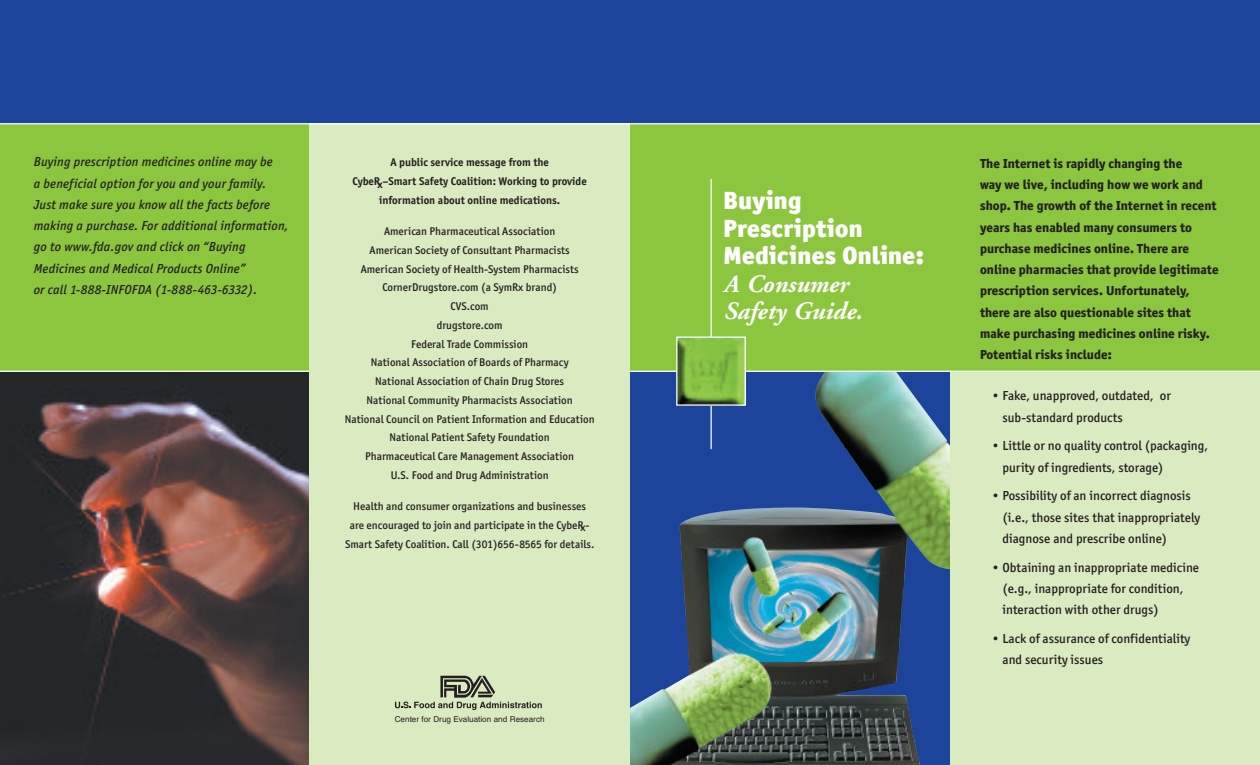
<style>
.page{position:relative;width:1260px;height:765px;background:#fff}
.page>*{position:absolute;margin:0;border:0;box-sizing:border-box;transform-origin:0 0}
.t1{font:900 25px/27.5px "Officina San ITC";color:#fff}
.t2{font:italic 700 25px/27.5px "Adobe Garamond";color:#fff}
.t3{font:500 13.12px/21.2px "Officina San ITC";color:#231f20}
.t4{font:800 13.12px/21.2px "Officina San ITC";color:#231f20}
.t5{font:italic 500 13.12px/21.2px "Officina San ITC";letter-spacing:.01em;color:#231f20}
.t6{font:500 11.25px/18.8px "Officina San ITC";color:#231f20;text-align:center}
.t7{font:700 11.25px/18.8px "Officina San ITC";color:#231f20;text-align:center}
.t8{font:8.12px "Helvetica";color:#231f20}
</style>
<div class="page">
<img style="left:630px;top:372px;width:321px;height:393px">
<img style="left:0;top:372px;width:309px;height:393px">
<div style="left:951px;top:361px;width:309px;height:404px;background:#daeac1"></div>
<div style="left:0;top:0;width:1260px;height:371px;background:#8bc63e"></div>
<div style="left:0;top:0;width:1260px;height:124px;background:#1d449b"></div>
<hr style="left:711px;top:179px;width:1px;height:270px;background:#fff">
<hr style="left:0;top:371px;width:1260px;height:1px;background:#fff">
<img style="left:678px;top:339px;width:66px;height:65px">
<div style="left:676px;top:337px;width:70px;height:69px;border:1px solid #fff"></div>
<div style="left:309px;top:124px;width:321px;height:641px;background:#daeac1"></div>
<svg style="left:395px;top:676px;width:147px;height:34px"></svg>
<hr style="left:0;top:123px;width:1260px;height:1px;background:#fff">
<p class="t5" style="left:34px;top:153px;width:256px">Buying prescription medicines online may be<br>a beneficial option for you and your family.<br>Just make sure you know all the facts before making a purchase. For additional information, go to www.fda.gov and click on “Buying Medicines and Medical Products Online”<br>or call 1-888-INFOFDA (1-888-463-6332).</p>
<p class="t7" style="left:352px;top:153px;width:236px">A public service message from the<br>CybeRx–Smart Safety Coalition: Working to provide information about online medications.</p>
<p class="t6" style="left:345px;top:223px;width:251px">American Pharmaceutical Association<br>American Society of Consultant Pharmacists<br>American Society of Health-System Pharmacists CornerDrugstore.com (a SymRx brand)<br>CVS.com<br>drugstore.com<br>Federal Trade Commission<br>National Association of Boards of Pharmacy<br>National Association of Chain Drug Stores<br>National Community Pharmacists Association<br>National Council on Patient Information and Education National Patient Safety Foundation<br>Pharmaceutical Care Management Association<br>U.S. Food and Drug Administration</p>
<p class="t6" style="left:345px;top:498px;width:251px">Health and consumer organizations and businesses are encouraged to join and participate in the CybeRx-<br>Smart Safety Coalition. Call (301)656-8565 for details.</p>
<p class="t8" style="left:395px;top:716px;width:151px">Center for Drug Evaluation and Research</p>
<h1 class="t1" style="left:724px;top:189px;width:202px">Buying<br>Prescription<br>Medicines Online:</h1>
<h1 class="t2" style="left:724px;top:272px;width:140px">A Consumer<br>Safety Guide.</h1>
<p class="t4" style="left:980px;top:154px;width:240px">The Internet is rapidly changing the<br>way we live, including how we work and shop. The growth of the Internet in recent years has enabled many consumers to purchase medicines online. There are online pharmacies that provide legitimate prescription services. Unfortunately, there are also questionable sites that make purchasing medicines online risky.<br>Potential risks include:</p>
<p class="t3" style="left:1002px;top:387px;width:170px;text-indent:-11px">• Fake, unapproved, outdated, or sub-standard products</p>
<p class="t3" style="left:1002px;top:437px;width:207px;text-indent:-11px">• Little or no quality control (packaging, purity of ingredients, storage)</p>
<p class="t3" style="left:1002px;top:487px;width:199px;text-indent:-11px">• Possibility of an incorrect diagnosis (i.e., those sites that inappropriately diagnose and prescribe online)</p>
<p class="t3" style="left:1002px;top:558px;width:198px;text-indent:-11px">• Obtaining an inappropriate medicine (e.g., inappropriate for condition, interaction with other drugs)</p>
<p class="t3" style="left:1002px;top:629px;width:189px;text-indent:-11px">• Lack of assurance of confidentiality and security issues</p>
</div>
